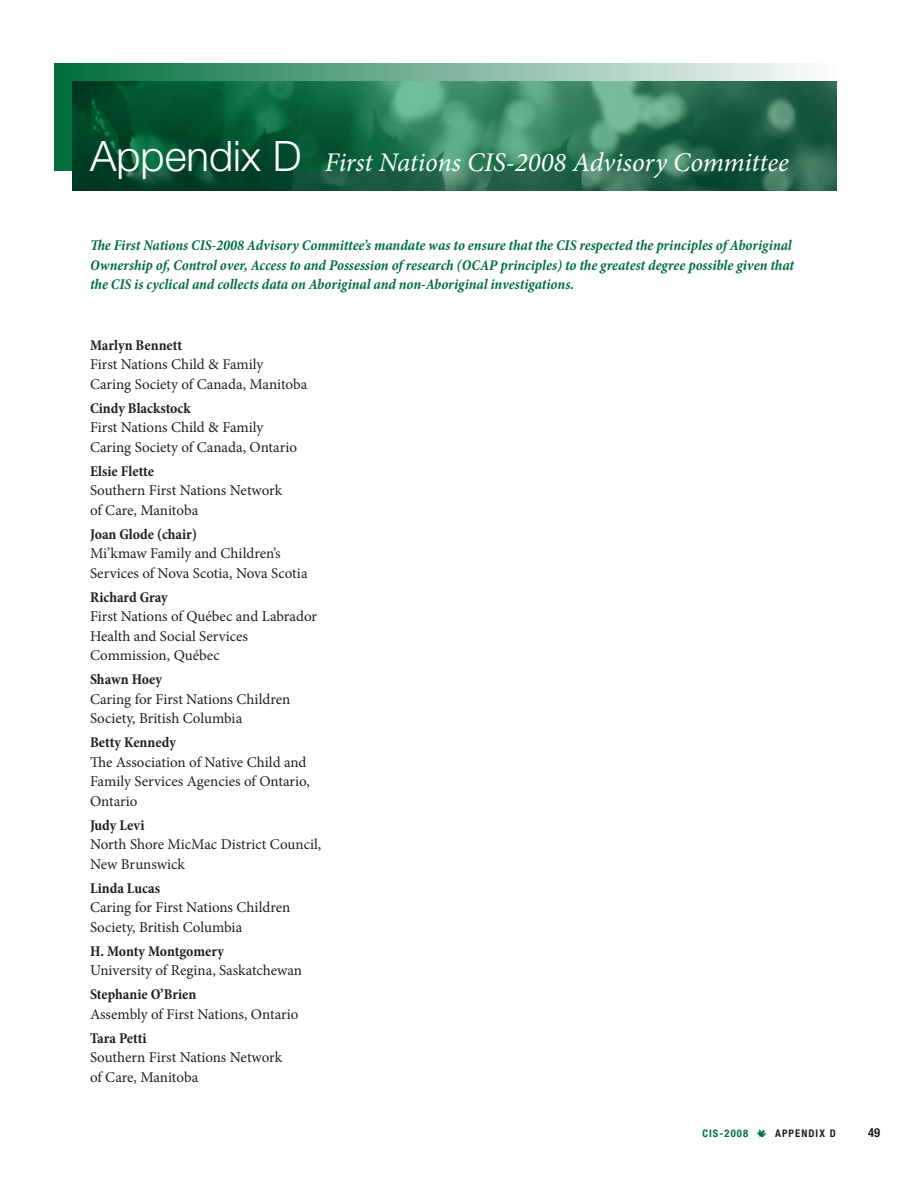
<style>
.page{position:relative;width:918px;height:1188px;background:#fff}
.page>*{position:absolute;margin:0;border:0;box-sizing:border-box;transform-origin:0 0}
.t1{font:italic 27px "Minion Pro";letter-spacing:-.005em;color:#fff}
.t2{font:15px/19.5px "Minion Pro";color:#231f20}
.t3{font:italic 700 condensed 15px/19.5px "Minion Pro";letter-spacing:-.005em;color:#006f3c}
.t4{font:700 condensed 15px "Minion Pro";color:#231f20}
.t5{font:700 condensed 12.45px "Helvetica Neue LT Std";color:#231f20}
.t6{font:700 condensed 10.5px "Helvetica Neue LT Std";letter-spacing:.105em;color:#231f20}
.t7{font:700 condensed 10.5px "Helvetica Neue LT Std";letter-spacing:.105em;color:#006f3c}
.s1{font-family:"Helvetica Neue LT Std";font-weight:300;font-style:normal;font-size:42px}
</style>
<div class="page">
<img style="left:72px;top:170px;width:765px;height:21px">
<svg style="left:54px;top:63px;width:783px;height:107px;background:#327b5a"></svg>
<svg style="left:756px;top:1129px;width:11px;height:9px"></svg>
<h1 class="t1" style="left:90px;top:144px;width:701px"><span class="s1">Appendix D</span> First Nations CIS-2008 Advisory Committee</h1>
<p class="t3" style="left:90px;top:235px;width:706px">The First Nations CIS-2008 Advisory Committee’s mandate was to ensure that the CIS respected the principles of Aboriginal<br>Ownership of, Control over, Access to and Possession of research (OCAP principles) to the greatest degree possible given that the CIS is cyclical and collects data on Aboriginal and non-Aboriginal investigations.</p>
<p class="t4" style="left:90px;top:335px;width:94px">Marlyn Bennett</p>
<p class="t2" style="left:90px;top:355px;width:219px">First Nations Child &amp; Family<br>Caring Society of Canada, Manitoba</p>
<p class="t4" style="left:90px;top:398px;width:102px">Cindy Blackstock</p>
<p class="t2" style="left:90px;top:418px;width:209px">First Nations Child &amp; Family<br>Caring Society of Canada, Ontario</p>
<p class="t4" style="left:90px;top:461px;width:66px">Elsie Flette</p>
<p class="t2" style="left:90px;top:481px;width:194px">Southern First Nations Network of Care, Manitoba</p>
<p class="t4" style="left:90px;top:524px;width:108px">Joan Glode (chair)</p>
<p class="t2" style="left:90px;top:544px;width:219px">Mi’kmaw Family and Children’s<br>Services of Nova Scotia, Nova Scotia</p>
<p class="t4" style="left:90px;top:587px;width:79px">Richard Gray</p>
<p class="t2" style="left:90px;top:607px;width:229px">First Nations of Québec and Labrador<br>Health and Social Services<br>Commission, Québec</p>
<p class="t4" style="left:90px;top:669px;width:74px">Shawn Hoey</p>
<p class="t2" style="left:90px;top:689px;width:202px">Caring for First Nations Children<br>Society, British Columbia</p>
<p class="t4" style="left:90px;top:732px;width:88px">Betty Kennedy</p>
<p class="t2" style="left:90px;top:752px;width:221px">The Association of Native Child and<br>Family Services Agencies of Ontario,<br>Ontario</p>
<p class="t4" style="left:90px;top:815px;width:56px">Judy Levi</p>
<p class="t2" style="left:90px;top:835px;width:233px">North Shore MicMac District Council,<br>New Brunswick</p>
<p class="t4" style="left:90px;top:878px;width:72px">Linda Lucas</p>
<p class="t2" style="left:90px;top:898px;width:202px">Caring for First Nations Children<br>Society, British Columbia</p>
<p class="t4" style="left:90px;top:941px;width:136px">H. Monty Montgomery</p>
<p class="t2" style="left:90px;top:961px;width:214px">University of Regina, Saskatchewan</p>
<p class="t4" style="left:90px;top:984px;width:108px">Stephanie O’Brien</p>
<p class="t2" style="left:90px;top:1004px;width:210px">Assembly of First Nations, Ontario</p>
<p class="t4" style="left:90px;top:1028px;width:58px">Tara Petti</p>
<p class="t2" style="left:90px;top:1048px;width:194px">Southern First Nations Network of Care, Manitoba</p>
<p class="t7" style="left:702px;top:1127px;width:47px">CIS-2008</p>
<p class="t6" style="left:775px;top:1127px;width:62px">APPENDIX D</p>
<p class="t5" style="left:868px;top:1125px;width:13px">49</p>
</div>
